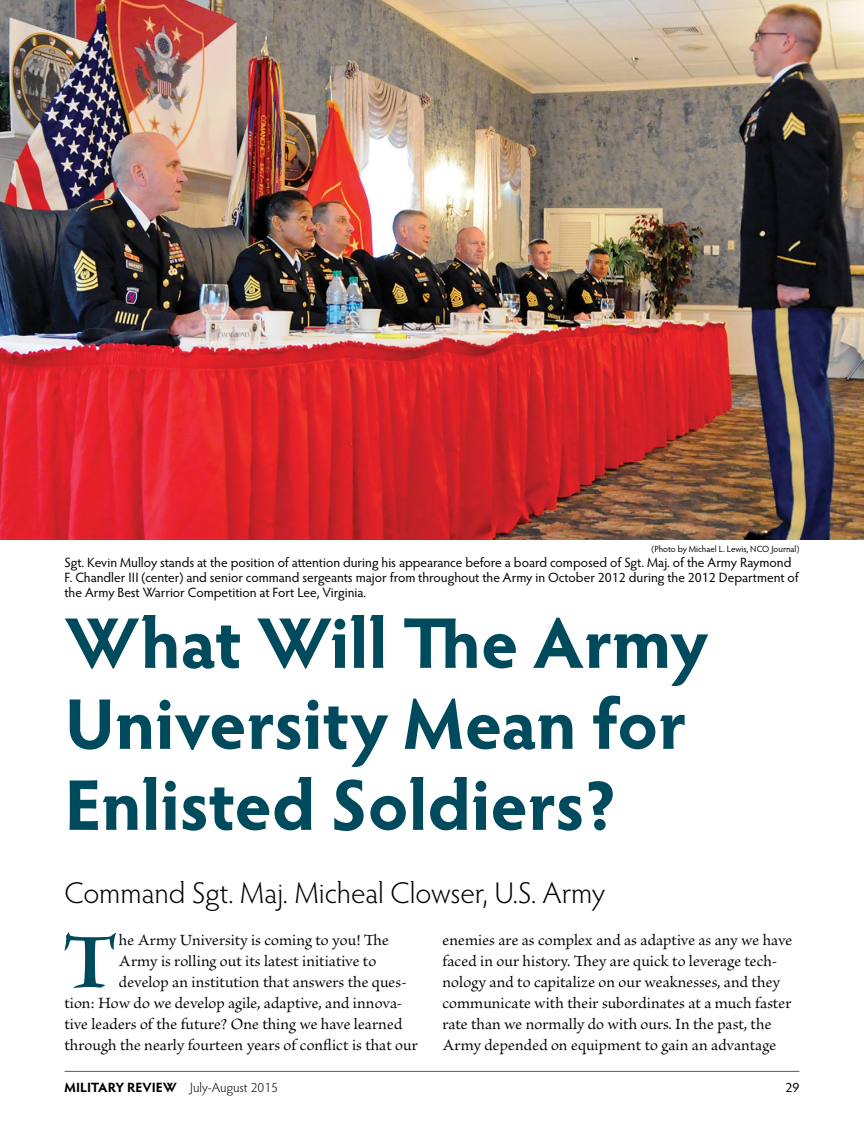
<style>
.page{position:relative;width:864px;height:1134px;background:#fff}
.page>*{position:absolute;margin:0;border:0;box-sizing:border-box;transform-origin:0 0}
.t1{font:87.3px "Brioso Pro Bold Disp";color:#004a5d}
.t2{font:700 72px/81px "Hypatia Sans Pro";color:#004a5d}
.t3{font:300 30px "Hypatia Sans Pro";color:#000}
.t4{font:16.5px/21px "Brioso Pro";color:#000}
.t5{font:13.5px/15px "Hypatia Sans Pro";color:#000}
.t6{font:300 13.5px "Hypatia Sans Pro";color:#000}
.t7{font:9px "Hypatia Sans Pro";color:#000}
.s1{font-weight:700}
</style>
<div class="page">
<hr style="left:65px;top:1071px;width:734px;height:1px;background:#58595b">
<img style="left:0;top:0;width:864px;height:540px">
<p class="t7" style="left:652px;top:543px;width:149px">(Photo by Michael L. Lewis, NCO Journal)</p>
<p class="t5" style="left:64px;top:554px;width:736px">Sgt. Kevin Mulloy stands at the position of attention during his appearance before a board composed of Sgt. Maj. of the Army Raymond<br>F. Chandler III (center) and senior command sergeants major from throughout the Army in October 2012 during the 2012 Department of the Army Best Warrior Competition at Fort Lee, Virginia.</p>
<h2 class="t2" style="left:64px;top:599px;width:645px">What Will The Army<br>University Mean for<br>Enlisted Soldiers?</h2>
<h3 class="t3" style="left:64px;top:873px;width:542px">Command Sgt. Maj. Micheal Clowser, U.S. Army</h3>
<h1 class="t1" style="left:62px;top:916px;width:56px">T</h1>
<p class="t4" style="left:119px;top:930px;width:271px">he Army University is coming to you! The</p>
<p class="t4" style="left:443px;top:930px;width:351px">enemies are as complex and as adaptive as any we have faced in our history. They are quick to leverage tech&shy;nology and to capitalize on our weaknesses, and they communicate with their subordinates at a much faster rate than we normally do with ours. In the past, the Army depended on equipment to gain an advantage</p>
<p class="t4" style="left:119px;top:951px;width:259px">Army is rolling out its latest initiative to</p>
<p class="t4" style="left:119px;top:972px;width:289px">develop an institution that answers the ques-</p>
<p class="t4" style="left:65px;top:993px;width:339px">tion: How do we develop agile, adaptive, and innova-</p>
<p class="t4" style="left:65px;top:1014px;width:339px">tive leaders of the future? One thing we have learned</p>
<p class="t4" style="left:65px;top:1035px;width:355px">through the nearly fourteen years of conflict is that our</p>
<p class="t6" style="left:64px;top:1079px;width:215px"><span class="s1">MILITARY REVIEW</span> July-August 2015</p>
<p class="t5" style="left:786px;top:1079px;width:15px">29</p>
</div>
